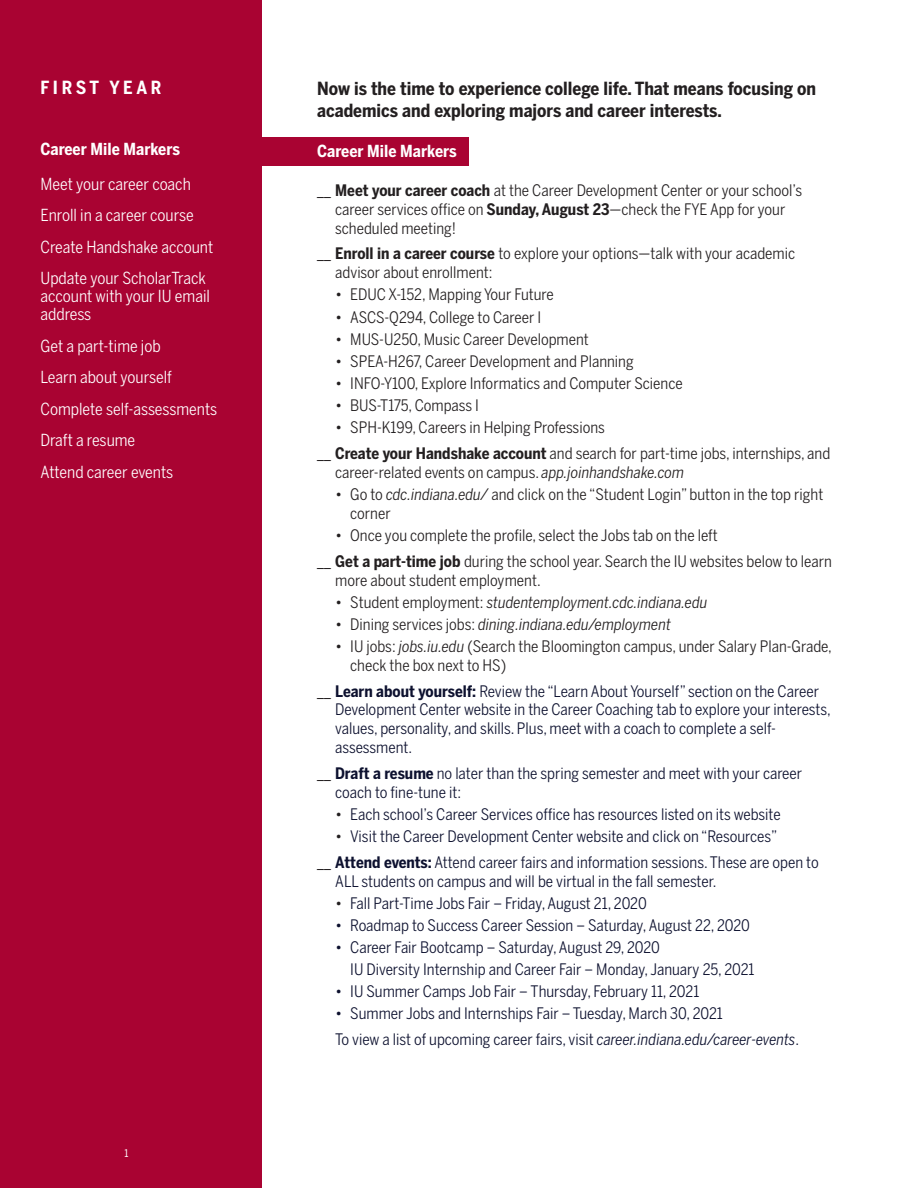
<style>
.page{position:relative;width:918px;height:1188px;background:#fff}
.page>*{position:absolute;margin:0;border:0;box-sizing:border-box;transform-origin:0 0}
.t1{font:700 18px/21.6px "Benton Sans Cond";color:#231f20}
.Headline_style__whit{font:700 18px "Benton Sans Cond";letter-spacing:.2em;color:#fff}
.Side-bar__body_copy{font:16.5px/18px "Benton Sans Cond";color:#fff}
.Side-bar__body_copy-2{font:700 16.5px "Benton Sans Cond";color:#fff}
.t2{font:15.75px/18.9px "Benton Sans Cond";color:#0d112f}
.t3{font:15.75px/18.9px "Benton Sans Cond";color:#231f20}
.t4{font:italic 15.75px "Benton Sans Cond";color:#231f20}
.t5{font:10.5px "Benton Sans Cond";color:#fff}
.s1{font-style:inherit}
.s2{font-weight:700}
.s3{font-style:italic}
.s4{font-style:normal}
.s5{color:#231f20}
</style>
<div class="page">
<div style="left:0;top:0;width:262px;height:1188px;background:#a90332"></div>
<div style="left:233px;top:137px;width:236px;height:29px;background:#a90332"></div>
<p class="Headline_style__whit" style="left:40px;top:76px;width:123px">FIRST YEAR</p>
<p class="Side-bar__body_copy-2" style="left:40px;top:139px;width:141px">Career Mile Markers</p>
<p class="Side-bar__body_copy" style="left:40px;top:175px;width:152px">Meet your career coach</p>
<p class="Side-bar__body_copy" style="left:40px;top:206px;width:155px">Enroll in a career course</p>
<p class="Side-bar__body_copy" style="left:40px;top:238px;width:174px">Create Handshake account</p>
<p class="Side-bar__body_copy" style="left:40px;top:269px;width:171px">Update your ScholarTrack account with your IU email address</p>
<p class="Side-bar__body_copy" style="left:40px;top:337px;width:122px">Get a part-time job</p>
<p class="Side-bar__body_copy" style="left:40px;top:368px;width:133px">Learn about yourself</p>
<p class="Side-bar__body_copy" style="left:40px;top:400px;width:178px">Complete self-assessments</p>
<p class="Side-bar__body_copy" style="left:40px;top:431px;width:96px">Draft a resume</p>
<p class="Side-bar__body_copy" style="left:40px;top:463px;width:134px">Attend career events</p>
<p class="t5" style="left:124px;top:1147px;width:6px">1</p>
<p class="t1" style="left:317px;top:78px;width:500px">Now is the time to experience college life. That means focusing on academics and exploring majors and career interests.</p>
<p class="Side-bar__body_copy-2" style="left:317px;top:140px;width:141px">Career Mile Markers</p>
<p class="t3" style="left:335px;top:181px;width:468px;text-indent:-18px"><span class="s1">__</span> <span class="s2">Meet your career coach</span> at the Career Development Center or your school’s career services office on <span class="s2">Sunday, August 23</span>—check the FYE App for your scheduled meeting!</p>
<p class="t3" style="left:335px;top:244px;width:461px;text-indent:-18px"><span class="s1">__</span> <span class="s2">Enroll in a career course</span> to explore your options—talk with your academic advisor about enrollment:</p>
<p class="t3" style="left:335px;top:285px;width:220px">• EDUC X-152, Mapping Your Future</p>
<p class="t3" style="left:335px;top:307px;width:208px">• ASCS-Q294, College to Career I</p>
<p class="t3" style="left:335px;top:329px;width:255px">• MUS-U250, Music Career Development</p>
<p class="t3" style="left:335px;top:352px;width:300px">• SPEA-H267, Career Development and Planning</p>
<p class="t3" style="left:335px;top:374px;width:349px">• INFO-Y100, Explore Informatics and Computer Science</p>
<p class="t3" style="left:335px;top:396px;width:145px">• BUS-T175, Compass I</p>
<p class="t3" style="left:335px;top:418px;width:271px">• SPH-K199, Careers in Helping Professions</p>
<p class="t3" style="left:335px;top:444px;width:497px;text-indent:-18px"><span class="s1">__</span> <span class="s2">Create your Handshake account</span> and search for part-time jobs, internships, and career-related events on campus. <span class="s3">app.joinhandshake.com</span></p>
<p class="t3" style="left:350px;top:485px;width:475px;text-indent:-15px">• Go to <span class="s3">cdc.indiana.edu/</span> and click on the “Student Login” button in the top right corner</p>
<p class="t3" style="left:335px;top:526px;width:384px">• Once you complete the profile, select the Jobs tab on the left</p>
<p class="t3" style="left:335px;top:551px;width:498px;text-indent:-18px"><span class="s1">__</span> <span class="s2">Get a part-time job</span> during the school year. Search the IU websites below to learn more about student employment.</p>
<p class="t4" style="left:335px;top:593px;width:374px"><span class="s4">• Student employment:</span> studentemployment.cdc.indiana.edu</p>
<p class="t4" style="left:335px;top:615px;width:337px"><span class="s4">• Dining services jobs:</span> dining.indiana.edu/employment</p>
<p class="t3" style="left:350px;top:637px;width:483px;text-indent:-15px">• IU jobs: <span class="s3">jobs.iu.edu</span> (Search the Bloomington campus, under Salary Plan-Grade, check the box next to HS)</p>
<p class="t2" style="left:335px;top:681px;width:497px;text-indent:-18px"><span class="s5">__</span> <span class="s2">Learn about yourself:</span> Review the “Learn About Yourself” section on the Career Development Center website in the Career Coaching tab to explore your interests, values, personality, and skills. Plus, meet with a coach to complete a self&shy;assessment.</p>
<p class="t2" style="left:335px;top:764px;width:469px;text-indent:-18px"><span class="s5">__</span> <span class="s2">Draft a resume</span> no later than the spring semester and meet with your career coach to fine-tune it:</p>
<p class="t2" style="left:335px;top:805px;width:447px"><span class="s5">•</span> Each school’s Career Services office has resources listed on its website</p>
<p class="t2" style="left:335px;top:827px;width:444px"><span class="s5">•</span> Visit the Career Development Center website and click on “Resources”</p>
<p class="t2" style="left:335px;top:852px;width:485px;text-indent:-18px"><span class="s5">__</span> <span class="s2">Attend events:</span> Attend career fairs and information sessions. These are open to<br>ALL students on campus and will be virtual in the fall semester.</p>
<p class="t2" style="left:335px;top:893px;width:313px"><span class="s5">•</span> Fall Part-Time Jobs Fair – Friday, August 21, 2020</p>
<p class="t2" style="left:335px;top:916px;width:416px">• Roadmap to Success Career Session – Saturday, August 22, 2020</p>
<p class="t2" style="left:335px;top:938px;width:326px">• Career Fair Bootcamp – Saturday, August 29, 2020</p>
<p class="t2" style="left:350px;top:960px;width:406px">IU Diversity Internship and Career Fair – Monday, January 25, 2021</p>
<p class="t2" style="left:335px;top:982px;width:366px">• IU Summer Camps Job Fair – Thursday, February 11, 2021</p>
<p class="t2" style="left:335px;top:1004px;width:389px">• Summer Jobs and Internships Fair – Tuesday, March 30, 2021</p>
<p class="t2" style="left:335px;top:1030px;width:466px">To view a list of upcoming career fairs, visit <span class="s3">career.indiana.edu/career-events</span>.</p>
</div>
